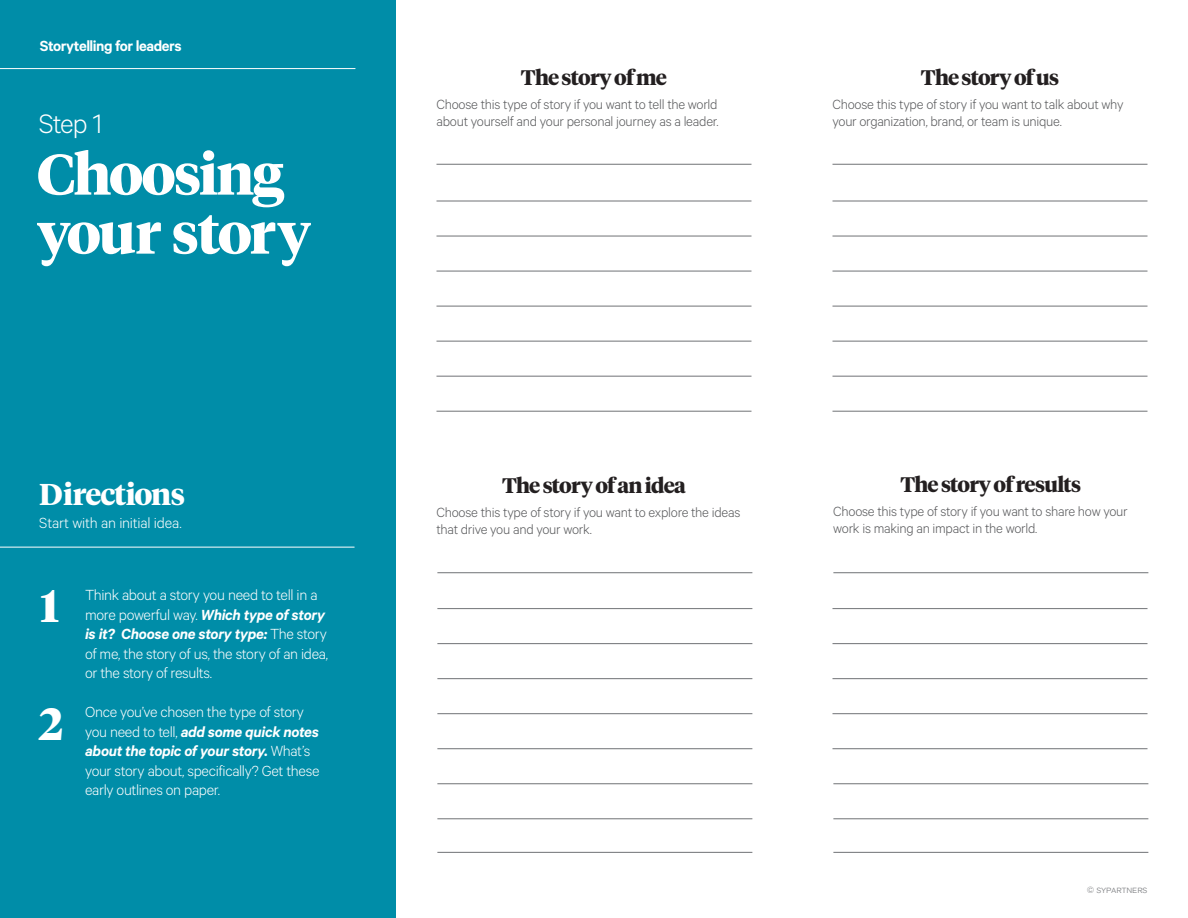
<style>
.page{position:relative;width:1188px;height:918px;background:#fff}
.page>*{position:absolute;margin:0;border:0;box-sizing:border-box;transform-origin:0 0}
.H2_Akz{font:700 57px/58.9px "Tiempos Headline";letter-spacing:-.035em;color:#fff}
.t1{font:700 45px "Tiempos Headline";color:#fff}
.t2{font:700 30px "Tiempos Headline";letter-spacing:-.025em;color:#fff}
.H2_Akz-2{font:300 30px "Calibre";color:#fff}
.t3{font:700 21px "Tiempos Headline";letter-spacing:-.035em;color:#231f20}
.H2_Akz-3{font:300 16.5px/19.5px "Calibre";letter-spacing:-.02em;color:#fff}
.H2_Akz-4{font:600 16.5px "Calibre";letter-spacing:-.03em;color:#fff}
.t4{font:300 15px/17.2px "Calibre";letter-spacing:-.02em;color:#57585a}
.t5{font:300 10.5px "Akzidenz Grotesk Std";letter-spacing:-.005em;color:#808285}
.s1{font-weight:600;font-style:italic}
.s2{font-size:9px}
</style>
<div class="page">
<div style="left:0;top:0;width:396px;height:918px;background:#008da8"></div>
<hr style="left:0;top:68px;width:355px;height:1px;background:#fff">
<hr style="left:0;top:547px;width:354px;height:1px;background:#fff">
<hr style="left:832px;top:200px;width:316px;height:2px;background:#808285">
<hr style="left:436px;top:200px;width:316px;height:2px;background:#808285">
<hr style="left:832px;top:235px;width:316px;height:2px;background:#808285">
<hr style="left:436px;top:235px;width:316px;height:2px;background:#808285">
<hr style="left:832px;top:271px;width:316px;height:1px;background:#808285">
<hr style="left:436px;top:271px;width:316px;height:1px;background:#808285">
<hr style="left:832px;top:306px;width:316px;height:1px;background:#808285">
<hr style="left:436px;top:306px;width:316px;height:1px;background:#808285">
<hr style="left:832px;top:341px;width:316px;height:1px;background:#808285">
<hr style="left:436px;top:341px;width:316px;height:1px;background:#808285">
<hr style="left:832px;top:608px;width:316px;height:1px;background:#808285">
<hr style="left:437px;top:608px;width:315px;height:1px;background:#808285">
<hr style="left:832px;top:643px;width:316px;height:1px;background:#808285">
<hr style="left:437px;top:643px;width:315px;height:1px;background:#808285">
<hr style="left:832px;top:678px;width:316px;height:1px;background:#808285">
<hr style="left:437px;top:678px;width:315px;height:1px;background:#808285">
<hr style="left:832px;top:713px;width:316px;height:1px;background:#808285">
<hr style="left:437px;top:713px;width:315px;height:1px;background:#808285">
<hr style="left:832px;top:748px;width:316px;height:1px;background:#808285">
<hr style="left:437px;top:748px;width:315px;height:1px;background:#808285">
<hr style="left:832px;top:376px;width:316px;height:1px;background:#808285">
<hr style="left:436px;top:376px;width:316px;height:1px;background:#808285">
<hr style="left:832px;top:411px;width:316px;height:1px;background:#808285">
<hr style="left:436px;top:411px;width:316px;height:1px;background:#808285">
<hr style="left:833px;top:783px;width:315px;height:1px;background:#808285">
<hr style="left:437px;top:783px;width:315px;height:1px;background:#808285">
<hr style="left:833px;top:818px;width:315px;height:1px;background:#808285">
<hr style="left:437px;top:818px;width:315px;height:1px;background:#808285">
<hr style="left:832px;top:164px;width:316px;height:1px;background:#808285">
<hr style="left:436px;top:164px;width:316px;height:1px;background:#808285">
<hr style="left:833px;top:572px;width:315px;height:1px;background:#808285">
<hr style="left:437px;top:572px;width:315px;height:1px;background:#808285">
<hr style="left:833px;top:852px;width:315px;height:1px;background:#808285">
<hr style="left:437px;top:852px;width:315px;height:1px;background:#808285">
<p class="H2_Akz-4" style="left:40px;top:36px;width:143px">Storytelling for leaders</p>
<p class="H2_Akz-2" style="left:39px;top:106px;width:65px">Step 1</p>
<p class="H2_Akz" style="left:37px;top:142px;width:276px">Choosing your story</p>
<p class="t2" style="left:39px;top:474px;width:147px">Directions</p>
<p class="H2_Akz-3" style="left:39px;top:513px;width:144px">Start with an initial idea.</p>
<p class="t1" style="left:40px;top:575px;width:21px">1</p>
<p class="t1" style="left:38px;top:693px;width:26px">2</p>
<p class="H2_Akz-3" style="left:85px;top:585px;width:245px">Think about a story you need to tell in a more powerful way. <span class="s1">Which type of story is it? Choose one story type:</span> The story of me, the story of us, the story of an idea, or the story of results.</p>
<p class="H2_Akz-3" style="left:85px;top:702px;width:236px">Once you’ve chosen the type of story you need to tell, <span class="s1">add some quick notes about the topic of your story.</span> What’s your story about, specifically? Get these early outlines on paper.</p>
<p class="t3" style="left:521px;top:63px;width:148px">The story of me</p>
<p class="t4" style="left:436px;top:95px;width:284px">Choose this type of story if you want to tell the world about yourself and your personal journey as a leader.</p>
<p class="t3" style="left:921px;top:63px;width:140px">The story of us</p>
<p class="t4" style="left:832px;top:95px;width:293px">Choose this type of story if you want to talk about why your organization, brand, or team is unique.</p>
<p class="t3" style="left:502px;top:471px;width:185px">The story of an idea</p>
<p class="t4" style="left:436px;top:503px;width:305px">Choose this type of story if you want to explore the ideas that drive you and your work.</p>
<p class="t3" style="left:900px;top:470px;width:182px">The story of results</p>
<p class="t4" style="left:833px;top:502px;width:296px">Choose this type of story if you want to share how your work is making an impact in the world.</p>
<p class="t5" style="left:1087px;top:884px;width:62px"><span class="s2">©</span> sypartners</p>
</div>
